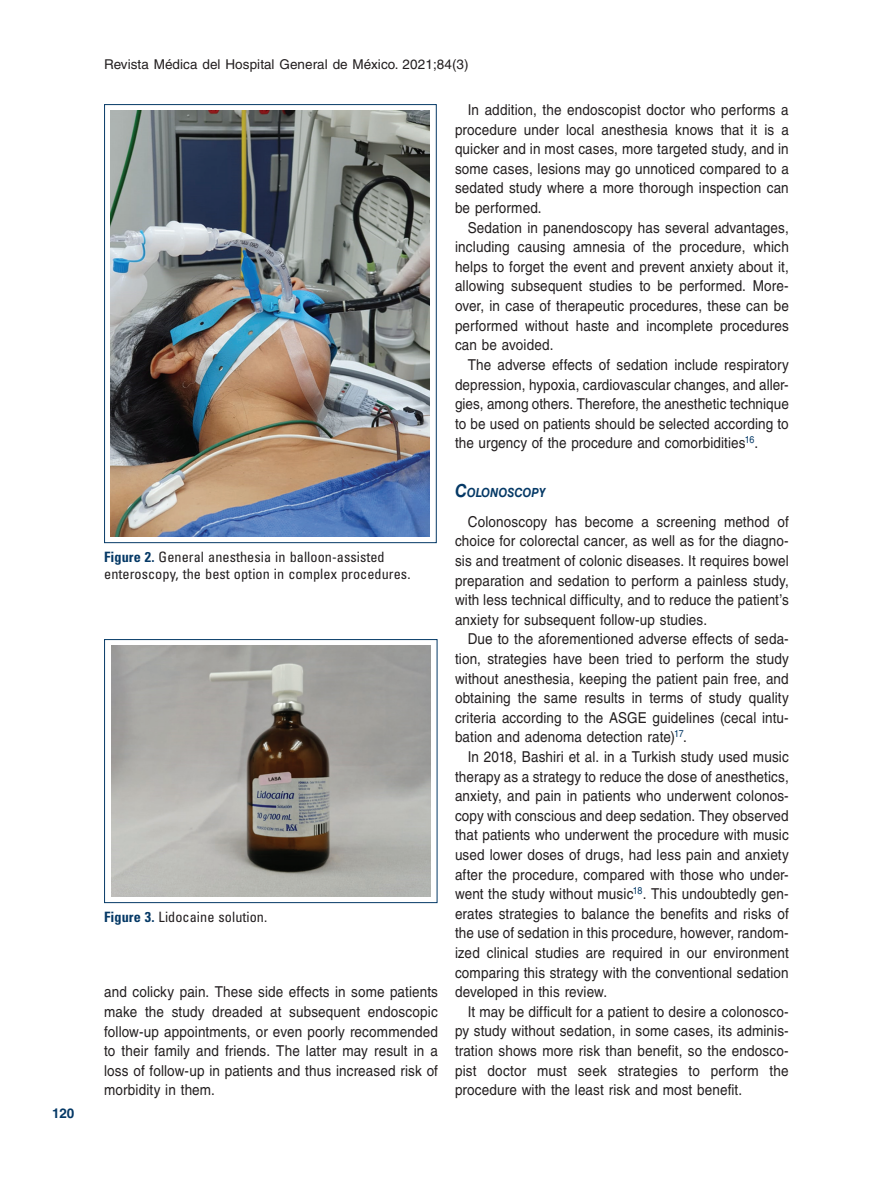
<style>
.page{position:relative;width:893px;height:1191px;background:#fff}
.page>*{position:absolute;margin:0;border:0;box-sizing:border-box;transform-origin:0 0}
.TX{font:15px/19.6px "Helvetica LT Std";letter-spacing:.01em;color:#231f20;text-align:justify;scale:.9 1}
.FGC{font:condensed 14.25px/16.5px "Univers LT Std";letter-spacing:.005em;color:#231f20}
.t1{font:13.5px "Helvetica LT Std";letter-spacing:.005em;color:#231f20}
.t2{font:700 13.5px "Helvetica LT Std";color:#053966}
.t3{font:italic 700 12.6px "Helvetica LT Std";letter-spacing:.01em;color:#053966;scale:.9 1}
.s1{font-weight:700;color:#053966}
.s2{font-size:18px}
</style>
<div class="page">
<img style="left:111px;top:111px;width:319px;height:425px">
<div style="left:104px;top:104px;width:333px;height:439px;border:1px solid #053966"></div>
<img style="left:111px;top:646px;width:319px;height:250px">
<div style="left:104px;top:639px;width:333px;height:264px;border:1px solid #053966"></div>
<p class="t2" style="left:52px;top:1104px;width:24px">120</p>
<p class="t1" style="left:104px;top:57px;width:366px">Revista Médica del Hospital General de México. 2021;84(3)</p>
<p class="FGC" style="left:104px;top:549px;width:308px"><span class="s1">Figure 2.</span> General anesthesia in balloon-assisted enteroscopy, the best option in complex procedures.</p>
<p class="FGC" style="left:104px;top:908px;width:165px"><span class="s1">Figure 3.</span> Lidocaine solution.</p>
<p class="TX" style="left:104px;top:982px;width:372px">and colicky pain. These side effects in some patients make the study dreaded at subsequent endoscopic follow-up appointments, or even poorly recommended to their family and friends. The latter may result in a loss of follow-up in patients and thus increased risk of morbidity in them.</p>
<p class="TX" style="left:455px;top:100px;width:372px;text-indent:13px">In addition, the endoscopist doctor who performs a procedure under local anesthesia knows that it is a quicker and in most cases, more targeted study, and in some cases, lesions may go unnoticed compared to a sedated study where a more thorough inspection can be performed.</p>
<p class="TX" style="left:455px;top:217px;width:372px;text-indent:13px">Sedation in panendoscopy has several advantages, including causing amnesia of the procedure, which helps to forget the event and prevent anxiety about it, allowing subsequent studies to be performed. More&shy;over, in case of therapeutic procedures, these can be performed without haste and incomplete procedures can be avoided.</p>
<p class="TX" style="left:455px;top:355px;width:372px;text-indent:13px">The adverse effects of sedation include respiratory depression, hypoxia, cardiovascular changes, and aller&shy;gies, among others. Therefore, the anesthetic technique to be used on patients should be selected according to the urgency of the procedure and comorbidities<sup>16</sup>.</p>
<h3 class="t3" style="left:455px;top:485px;width:102px"><span class="s2">C</span>OLONOSCOPY</h3>
<p class="TX" style="left:455px;top:511px;width:372px;text-indent:13px">Colonoscopy has become a screening method of choice for colorectal cancer, as well as for the diagno&shy;sis and treatment of colonic diseases. It requires bowel preparation and sedation to perform a painless study, with less technical difficulty, and to reduce the patient’s anxiety for subsequent follow-up studies.</p>
<p class="TX" style="left:455px;top:629px;width:372px;text-indent:13px">Due to the aforementioned adverse effects of seda&shy;tion, strategies have been tried to perform the study without anesthesia, keeping the patient pain free, and obtaining the same results in terms of study quality criteria according to the ASGE guidelines (cecal intu&shy;bation and adenoma detection rate)<sup>17</sup>.</p>
<p class="TX" style="left:455px;top:747px;width:372px;text-indent:13px">In 2018, Bashiri et al. in a Turkish study used music therapy as a strategy to reduce the dose of anesthetics, anxiety, and pain in patients who underwent colonos&shy;copy with conscious and deep sedation. They observed that patients who underwent the procedure with music used lower doses of drugs, had less pain and anxiety after the procedure, compared with those who under&shy;went the study without music<sup>18</sup>. This undoubtedly gen&shy;erates strategies to balance the benefits and risks of the use of sedation in this procedure, however, random&shy;ized clinical studies are required in our environment comparing this strategy with the conventional sedation developed in this review.</p>
<p class="TX" style="left:455px;top:1001px;width:372px;text-indent:13px">It may be difficult for a patient to desire a colonosco&shy;py study without sedation, in some cases, its adminis&shy;tration shows more risk than benefit, so the endosco&shy;pist doctor must seek strategies to perform the procedure with the least risk and most benefit.</p>
</div>
